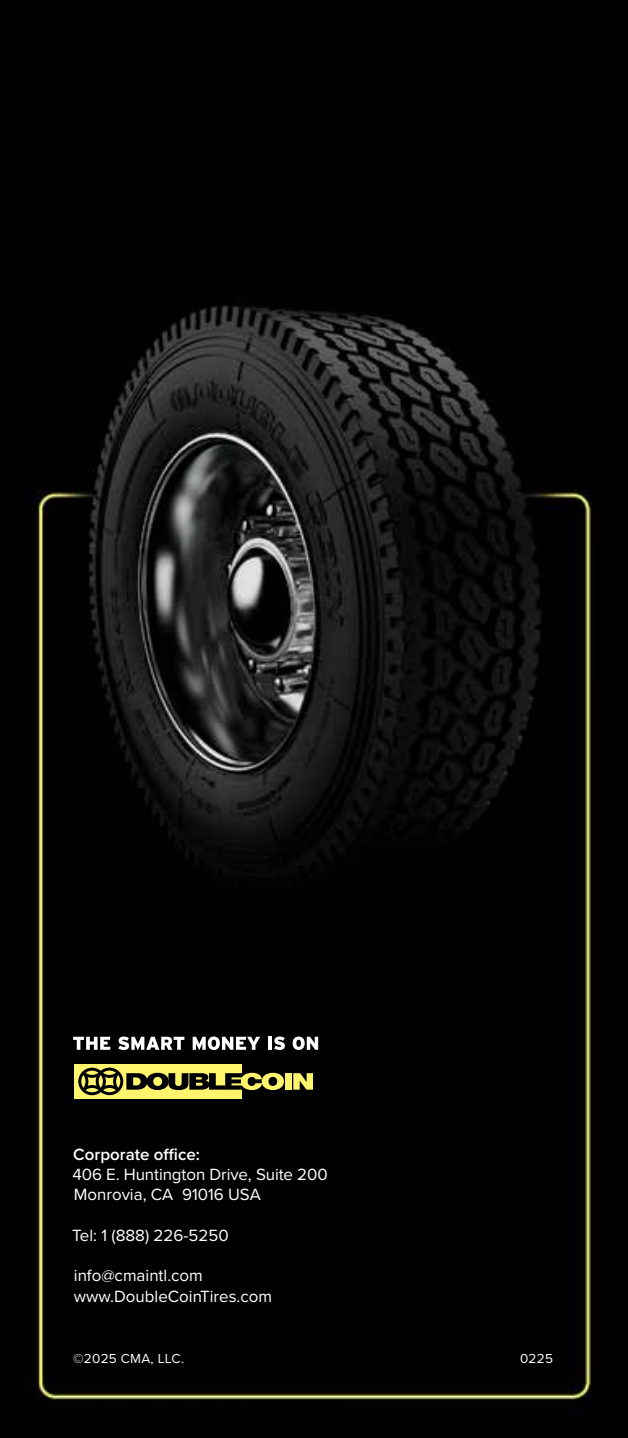
<style>
.page{position:relative;width:628px;height:1438px;background:#fff}
.page>*{position:absolute;margin:0;border:0;box-sizing:border-box;transform-origin:0 0}
.t1{font:16.88px/20.2px "Proxima Nova";color:#fff}
.t2{font:600 16.88px "Proxima Nova";color:#fff}
.t3{font:13.5px "Proxima Nova";letter-spacing:.02em;color:#fff}
</style>
<div class="page">
<img style="left:0;top:0;width:628px;height:1438px">
<svg style="left:73px;top:1037px;width:37px;height:13px"></svg>
<svg style="left:118px;top:1036px;width:66px;height:14px"></svg>
<svg style="left:193px;top:1036px;width:67px;height:14px"></svg>
<hr style="left:268px;top:1037px;width:4px;height:13px;background:#fff">
<svg style="left:274px;top:1036px;width:11px;height:14px"></svg>
<svg style="left:293px;top:1036px;width:25px;height:14px"></svg>
<svg style="left:73px;top:1062px;width:245px;height:38px;background:#1b1a0b"></svg>
<div style="left:75px;top:1064px;width:167px;height:34px;background:#fff56d"></div>
<div style="left:285px;top:1073px;width:7px;height:16px;background:#fff56d"></div>
<svg style="left:293px;top:1073px;width:20px;height:16px"></svg>
<svg style="left:78px;top:1067px;width:206px;height:28px"></svg>
<p class="t2" style="left:73px;top:1142px;width:128px">Corporate office:</p>
<p class="t1" style="left:72px;top:1164px;width:257px">406 E. Huntington Drive, Suite 200<br>Monrovia, CA 91016 USA</p>
<p class="t1" style="left:72px;top:1224px;width:158px">Tel: 1 (888) 226-5250</p>
<p class="t1" style="left:74px;top:1265px;width:200px">info@cmaintl.com www.DoubleCoinTires.com</p>
<p class="t3" style="left:73px;top:1348px;width:112px">©2025 CMA, LLC.</p>
<p class="t3" style="left:520px;top:1348px;width:34px">0225</p>
</div>
